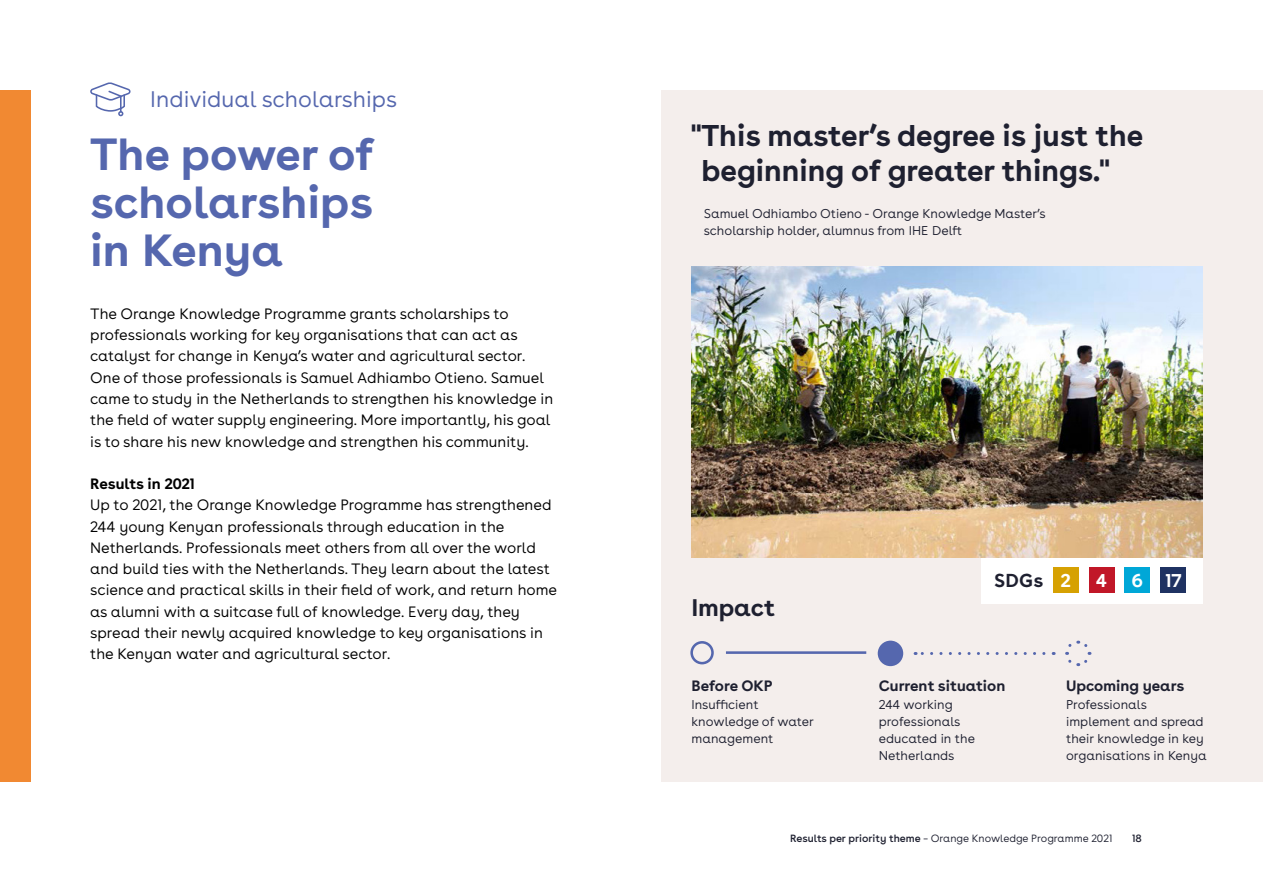
<style>
.page{position:relative;width:1263px;height:893px;background:#fff}
.page>*{position:absolute;margin:0;border:0;box-sizing:border-box;transform-origin:0 0}
.H2_Kop_Artikel{font:700 45px/48px "Buenos Aires";color:#5567ae;text-align:justify}
.A_Quote{font:700 30px/34.5px "Buenos Aires";color:#1e2030}
.H3_Tijdlijn_Kop{font:700 24px "Buenos Aires";color:#1e2030}
.P_Chapeau{font:300 22.5px "Buenos Aires";color:#5567ae}
.t1{font:700 18.75px "Buenos Aires";color:#1e2030}
.t2{font:700 18.45px "Buenos Aires";color:#fff}
.P_Bodytekst_01{font:300 15px/21.3px "Buenos Aires";color:#000}
.H4_Tijdlijn_Subkop{font:700 15px "Buenos Aires";color:#1e2030}
.H3_Alineakop_01{font:700 15px "Buenos Aires";color:#000}
.P_Tijdlijn{font:300 12.75px/17.2px "Buenos Aires";color:#1e2030}
.A_Quote_naam{font:300 12.75px/17.2px "Buenos Aires";color:#1e2030}
.t3{font:300 10.5px "Buenos Aires";color:#1e2030}
.t4{font:10.5px "Buenos Aires";color:#1e2030}
.s1{font-size:18.45px;color:#fff}
.s2{font-weight:400}
</style>
<div class="page">
<div style="left:661px;top:90px;width:602px;height:692px;background:#f4eeec"></div>
<div style="left:0;top:90px;width:30px;height:692px;background:#f18932"></div>
<div style="left:981px;top:557px;width:221px;height:47px;background:#fff"></div>
<div style="left:1053px;top:568px;width:25px;height:25px;background:#d6a102"></div>
<div style="left:1089px;top:568px;width:25px;height:25px;background:#c11728"></div>
<div style="left:1125px;top:568px;width:25px;height:25px;background:#00a7d7"></div>
<div style="left:1161px;top:568px;width:25px;height:25px;background:#1f3262"></div>
<hr style="left:726px;top:651px;width:140px;height:3px;background:#5567ae">
<div style="left:879px;top:642px;width:23px;height:23px;background:#5567ae;border-radius:50%"></div>
<div style="left:878px;top:641px;width:25px;height:25px;border:3px solid #5567ae;border-radius:50%"></div>
<svg style="left:1065px;top:640px;width:27px;height:27px"></svg>
<div style="left:690px;top:641px;width:24px;height:23px;border:3px solid #5567ae;border-radius:50%"></div>
<svg style="left:915px;top:652px;width:129px;height:3px"></svg>
<img style="left:692px;top:266px;width:510px;height:291px">
<svg style="left:90px;top:82px;width:41px;height:34px"></svg>
<p class="P_Chapeau" style="left:150px;top:86px;width:248px">Individual scholarships</p>
<h2 class="H2_Kop_Artikel" style="left:90px;top:134px;width:285px">The power of scholarships in Kenya</h2>
<p class="P_Bodytekst_01" style="left:90px;top:304px;width:465px">The Orange Knowledge Programme grants scholarships to professionals working for key organisations that can act as catalyst for change in Kenya’s water and agricultural sector.<br>One of those professionals is Samuel Adhiambo Otieno. Samuel came to study in the Netherlands to strengthen his knowledge in the field of water supply engineering. More importantly, his goal is to share his new knowledge and strengthen his community.</p>
<h3 class="H3_Alineakop_01" style="left:90px;top:475px;width:106px">Results in 2021</h3>
<p class="P_Bodytekst_01" style="left:90px;top:495px;width:469px">Up to 2021, the Orange Knowledge Programme has strengthened 244 young Kenyan professionals through education in the Netherlands. Professionals meet others from all over the world and build ties with the Netherlands. They learn about the latest science and practical skills in their field of work, and return home as alumni with a suitcase full of knowledge. Every day, they spread their newly acquired knowledge to key organisations in the Kenyan water and agricultural sector.</p>
<p class="A_Quote" style="left:701px;top:121px;width:443px;text-indent:-10px">"This master’s degree is just the beginning of greater things."</p>
<p class="A_Quote_naam" style="left:704px;top:206px;width:343px">Samuel Odhiambo Otieno - Orange Knowledge Master’s scholarship holder, alumnus from IHE Delft</p>
<h3 class="H3_Tijdlijn_Kop" style="left:691px;top:593px;width:85px">Impact</h3>
<h4 class="H4_Tijdlijn_Subkop" style="left:691px;top:677px;width:83px">Before OKP</h4>
<p class="P_Tijdlijn" style="left:691px;top:696px;width:124px">Insufficient knowledge of water management</p>
<p class="t1" style="left:994px;top:570px;width:78px">SDGs <span class="s1">2</span></p>
<p class="t2" style="left:1096px;top:570px;width:12px">4</p>
<p class="t2" style="left:1132px;top:570px;width:51px">6 17</p>
<h4 class="H4_Tijdlijn_Subkop" style="left:879px;top:677px;width:128px">Current situation</h4>
<p class="P_Tijdlijn" style="left:879px;top:696px;width:98px">244 working professionals educated in the<br>Netherlands</p>
<h4 class="H4_Tijdlijn_Subkop" style="left:1066px;top:677px;width:120px">Upcoming years</h4>
<p class="P_Tijdlijn" style="left:1066px;top:696px;width:142px">Professionals implement and spread their knowledge in key organisations in Kenya</p>
<p class="t3" style="left:790px;top:832px;width:324px"><span class="s2">Results per priority theme</span> – Orange Knowledge Programme 2021</p>
<p class="t4" style="left:1132px;top:832px;width:11px">18</p>
</div>
